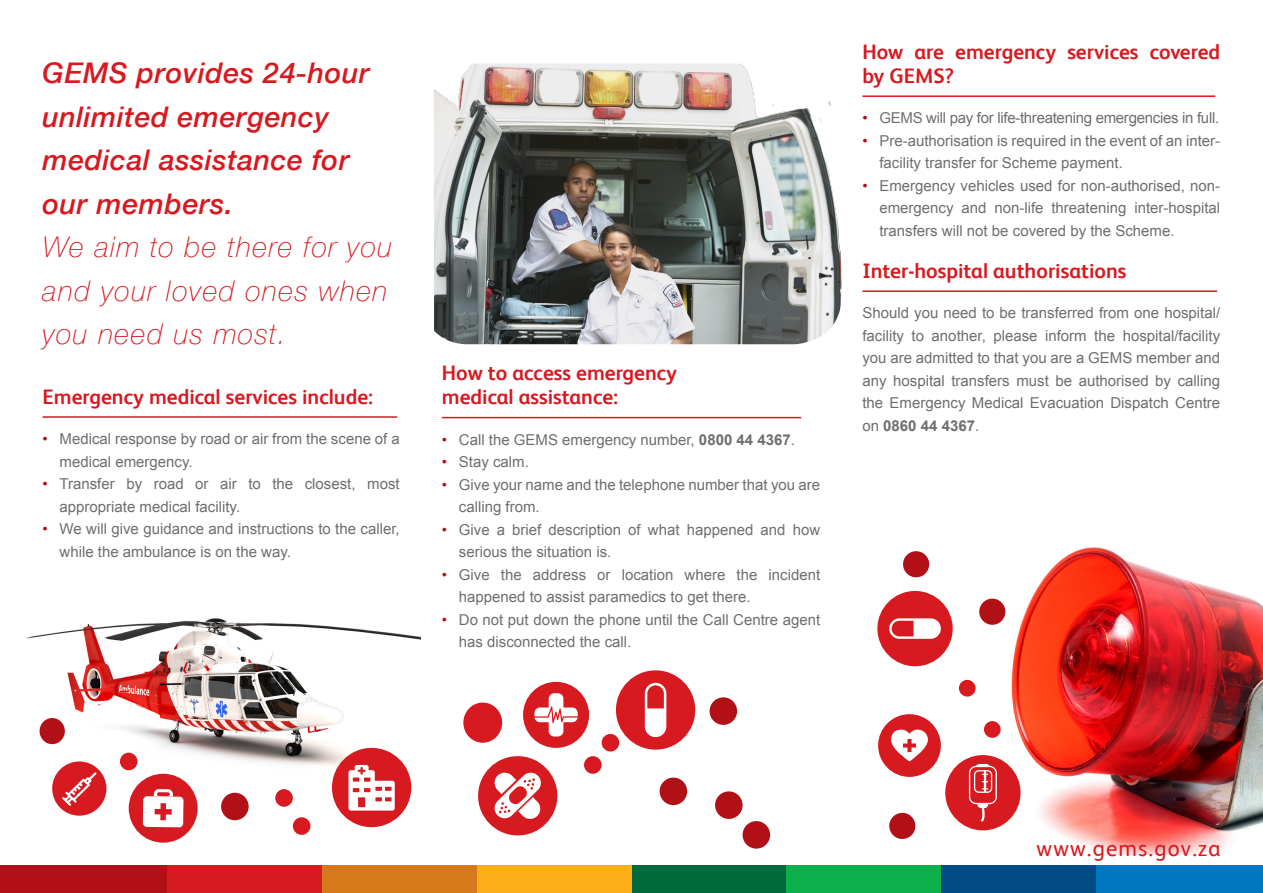
<style>
.page{position:relative;width:1263px;height:893px;background:#fff}
.page>*{position:absolute;margin:0;border:0;box-sizing:border-box;transform-origin:0 0}
.t1{font:italic 500 28.5px/43.5px "Helvetica Neue";letter-spacing:.02em;color:#d71920}
.t2{font:italic 100 28.5px/43.5px "Helvetica Neue";letter-spacing:.05em;color:#d71920}
.t3{font:22.5px "FS Albert";letter-spacing:.055em;color:#d71920}
.t4{font:700 21px/24px "FS Albert";color:#d71920}
.t5{font:15px/22.5px "Arial";color:#6d6e71}
.t6{font:15px "Arial";letter-spacing:-.02em;color:#6d6e71}
.s1{color:#b11116}
.s2{font-weight:700}
</style>
<div class="page">
<img style="left:27px;top:618px;width:394px;height:201px">
<img style="left:947px;top:547px;width:316px;height:307px">
<hr style="left:43px;top:416px;width:354px;height:2px;background:#d71920">
<img style="left:434px;top:64px;width:407px;height:280px">
<hr style="left:442px;top:417px;width:359px;height:1px;background:#d71920">
<div style="left:979px;top:599px;width:26px;height:26px;background:#b11116;border-radius:50%"></div>
<div style="left:903px;top:551px;width:26px;height:26px;background:#b11116;border-radius:50%"></div>
<div style="left:984px;top:721px;width:17px;height:17px;background:#d71920;border-radius:50%"></div>
<div style="left:959px;top:680px;width:16px;height:17px;background:#d71920;border-radius:50%"></div>
<div style="left:945px;top:755px;width:75px;height:75px;background:#d71920;border-radius:50%"></div>
<div style="left:878px;top:714px;width:63px;height:63px;background:#d71920;border-radius:50%"></div>
<div style="left:877px;top:591px;width:76px;height:75px;background:#d71920;border-radius:50%"></div>
<svg style="left:889px;top:618px;width:52px;height:21px"></svg>
<svg style="left:891px;top:730px;width:37px;height:31px"></svg>
<svg style="left:969px;top:764px;width:28px;height:57px"></svg>
<hr style="left:984px;top:771px;width:2px;height:21px;background:#fff">
<div style="left:889px;top:813px;width:26px;height:26px;background:#b11116;border-radius:50%"></div>
<div style="left:660px;top:778px;width:27px;height:27px;background:#b11116;border-radius:50%"></div>
<div style="left:709px;top:697px;width:28px;height:28px;background:#b11116;border-radius:50%"></div>
<div style="left:602px;top:734px;width:17px;height:17px;background:#d71920;border-radius:50%"></div>
<div style="left:584px;top:756px;width:18px;height:18px;background:#d71920;border-radius:50%"></div>
<div style="left:478px;top:756px;width:79px;height:79px;background:#d71920;border-radius:50%"></div>
<div style="left:616px;top:670px;width:79px;height:80px;background:#d71920;border-radius:50%"></div>
<svg style="left:645px;top:683px;width:21px;height:54px"></svg>
<div style="left:715px;top:791px;width:28px;height:28px;background:#b11116;border-radius:50%"></div>
<div style="left:743px;top:821px;width:27px;height:28px;background:#b11116;border-radius:50%"></div>
<div style="left:463px;top:703px;width:39px;height:40px;background:#d71920;border-radius:50%"></div>
<div style="left:523px;top:682px;width:66px;height:66px;background:#d71920;border-radius:50%"></div>
<svg style="left:534px;top:693px;width:44px;height:43px"></svg>
<svg style="left:494px;top:772px;width:47px;height:47px"></svg>
<div style="left:631px;top:865px;width:155px;height:28px;background:#006a3d"></div>
<div style="left:786px;top:865px;width:155px;height:28px;background:#0db14b"></div>
<div style="left:941px;top:865px;width:155px;height:28px;background:#004b84"></div>
<div style="left:322px;top:865px;width:155px;height:28px;background:#d5791a"></div>
<div style="left:477px;top:865px;width:154px;height:28px;background:#fcaf17"></div>
<div style="left:0;top:865px;width:167px;height:28px;background:#b11116"></div>
<div style="left:167px;top:865px;width:155px;height:28px;background:#d71920"></div>
<div style="left:1096px;top:865px;width:167px;height:28px;background:#0077c1"></div>
<hr style="left:862px;top:95px;width:353px;height:2px;background:#d71920">
<hr style="left:862px;top:290px;width:355px;height:2px;background:#d71920">
<div style="left:129px;top:774px;width:69px;height:69px;background:#d71920;border-radius:50%"></div>
<div style="left:52px;top:761px;width:54px;height:55px;background:#d71920;border-radius:50%"></div>
<svg style="left:143px;top:789px;width:40px;height:38px"></svg>
<div style="left:221px;top:793px;width:28px;height:27px;background:#b11116;border-radius:50%"></div>
<div style="left:275px;top:789px;width:18px;height:18px;background:#d71920;border-radius:50%"></div>
<div style="left:293px;top:817px;width:17px;height:18px;background:#d71920;border-radius:50%"></div>
<div style="left:40px;top:718px;width:25px;height:26px;background:#b11116;border-radius:50%"></div>
<div style="left:332px;top:748px;width:79px;height:79px;background:#d71920;border-radius:50%"></div>
<svg style="left:62px;top:772px;width:35px;height:34px"></svg>
<svg style="left:348px;top:765px;width:47px;height:46px"></svg>
<div style="left:120px;top:753px;width:18px;height:17px;background:#d71920;border-radius:50%"></div>
<h1 class="t1" style="left:43px;top:50px;width:329px">GEMS provides 24-hour unlimited emergency medical assistance for our members.</h1>
<h1 class="t2" style="left:43px;top:224px;width:351px">We aim to be there for you and your loved ones when you need us most.</h1>
<h3 class="t4" style="left:43px;top:384px;width:332px">Emergency medical services include:</h3>
<p class="t5" style="left:60px;top:428px;width:342px;text-indent:-17px"><span class="s1">•</span> Medical response by road or air from the scene of a medical emergency.</p>
<p class="t5" style="left:60px;top:473px;width:342px;text-indent:-17px"><span class="s1">•</span> Transfer by road or air to the closest, most appropriate medical facility.</p>
<p class="t5" style="left:60px;top:518px;width:342px;text-indent:-17px"><span class="s1">•</span> We will give guidance and instructions to the caller, while the ambulance is on the way.</p>
<h3 class="t4" style="left:442px;top:361px;width:237px">How to access emergency medical assistance:</h3>
<p class="t5" style="left:442px;top:428px;width:355px"><span class="s1">•</span> Call the GEMS emergency number, <span class="s2">0800 44 4367</span>.</p>
<p class="t5" style="left:442px;top:451px;width:89px"><span class="s1">•</span> Stay calm.</p>
<p class="t5" style="left:459px;top:473px;width:363px;text-indent:-17px"><span class="s1">•</span> Give your name and the telephone number that you are calling from.</p>
<p class="t5" style="left:459px;top:518px;width:363px;text-indent:-17px"><span class="s1">•</span> Give a brief description of what happened and how serious the situation is.</p>
<p class="t5" style="left:459px;top:563px;width:363px;text-indent:-17px"><span class="s1">•</span> Give the address or location where the incident happened to assist paramedics to get there.</p>
<p class="t5" style="left:459px;top:608px;width:363px;text-indent:-17px"><span class="s1">•</span> Do not put down the phone until the Call Centre agent has disconnected the call.</p>
<h3 class="t4" style="left:862px;top:39px;width:359px">How are emergency services covered by GEMS?</h3>
<p class="t6" style="left:862px;top:108px;width:358px"><span class="s1">•</span> GEMS will pay for life-threatening emergencies in full.</p>
<p class="t5" style="left:879px;top:129px;width:342px;text-indent:-17px"><span class="s1">•</span> Pre-authorisation is required in the event of an inter&shy;facility transfer for Scheme payment.</p>
<p class="t5" style="left:879px;top:174px;width:342px;text-align:justify;text-indent:-17px"><span class="s1">•</span> Emergency vehicles used for non-authorised, non&shy;emergency and non-life threatening inter-hospital transfers will not be covered by the Scheme.</p>
<h3 class="t4" style="left:862px;top:258px;width:266px">Inter-hospital authorisations</h3>
<p class="t5" style="left:862px;top:302px;width:359px;text-align:justify">Should you need to be transferred from one hospital/ facility to another, please inform the hospital/facility you are admitted to that you are a GEMS member and any hospital transfers must be authorised by calling the Emergency Medical Evacuation Dispatch Centre on <span class="s2">0860 44 4367</span>.</p>
<h2 class="t3" style="left:1036px;top:836px;width:185px">www.gems.gov.za</h2>
</div>
